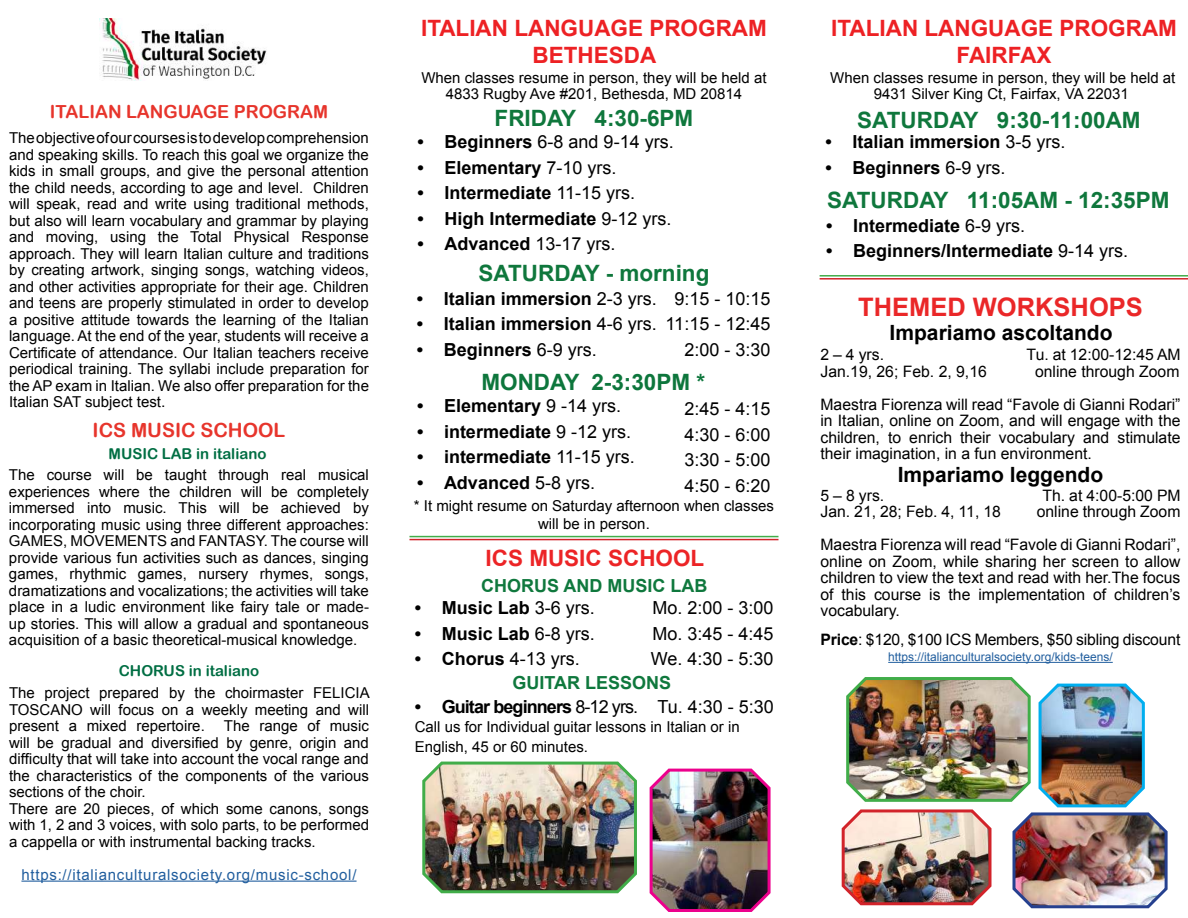
<style>
.page{position:relative;width:1188px;height:918px;background:#fff}
.page>*{position:absolute;margin:0;border:0;box-sizing:border-box;transform-origin:0 0}
.t1{font:700 25.5px "Arial";color:#ea2728}
.t2{font:700 22.5px "Arial";color:#0f773c}
.t3{font:700 22.5px/27px "Arial";color:#ed2124;text-align:center}
.t4{font:700 22.5px "Arial";color:#0d763c}
.t5{font:700 22.5px "Arial";color:#ec2426}
.t6{font:700 21px "Arial";color:#000}
.t7{font:19.5px "Arial Rounded MT Bold";color:#e7352c}
.t8{font:700 18px "Arial";color:#000}
.t9{font:18px/25.5px "Arial";color:#000;text-align:justify}
.t10{font:700 18px "Arial";color:#0f783d}
.t11{font:700 18px "Arial";letter-spacing:-.05em;color:#000}
.t12{font:18px "Arial Rounded MT Bold";color:#e7352c}
.t13{font:15.75px/16.5px "Arial";color:#000;text-align:right}
.t14{font:15px/16.5px "Arial";color:#000;text-align:justify}
.t15{font:15px "Arial";letter-spacing:.05em;color:#215e9e}
.t16{font:15px "Arial Rounded MT Bold";color:#006e43}
.t17{font:12px "Arial";color:#215e9e}
.s1{font-size:15.75px}
.s2{font-weight:700}
.s3{font-weight:400}
</style>
<div class="page">
<img style="left:100px;top:18px;width:167px;height:63px">
<img style="left:841px;top:677px;width:327px;height:232px">
<img style="left:422px;top:761px;width:215px;height:133px">
<hr style="left:820px;top:278px;width:368px;height:2px;background:#d2232a">
<hr style="left:820px;top:275px;width:368px;height:2px;background:#41ad49">
<hr style="left:888px;top:662px;width:225px;height:1px;background:#215e9e">
<hr style="left:410px;top:539px;width:368px;height:1px;background:#d2232a">
<hr style="left:410px;top:536px;width:368px;height:1px;background:#41ad49">
<hr style="left:21px;top:881px;width:336px;height:1px;background:#215e9e">
<img style="left:649px;top:768px;width:122px;height:144px">
<p class="t12" style="left:50px;top:101px;width:280px">ITALIAN LANGUAGE PROGRAM</p>
<p class="t14" style="left:9px;top:130px;width:362px">The objective of our courses is to develop comprehension and speaking skills. To reach this goal we organize the kids in small groups, and give the personal attention the child needs, according to age and level. Children will speak, read and write using traditional methods, but also will learn vocabulary and grammar by playing and moving, using the Total Physical Response approach. They will learn Italian culture and traditions by creating artwork, singing songs, watching videos, and other activities appropriate for their age. Children and teens are properly stimulated in order to develop a positive attitude towards the learning of the Italian language. At the end of the year, students will receive a Certificate of attendance. Our Italian teachers receive periodical training. The syllabi include preparation for the AP exam in Italian. We also offer preparation for the Italian SAT subject test<span class="s1">.</span></p>
<h3 class="t7" style="left:93px;top:419px;width:194px">ICS MUSIC SCHOOL</h3>
<p class="t16" style="left:109px;top:445px;width:159px">MUSIC LAB in italiano</p>
<p class="t14" style="left:9px;top:467px;width:362px">The course will be taught through real musical experiences where the children will be completely immersed into music. This will be achieved by incorporating music using three different approaches:<br>GAMES, MOVEMENTS and FANTASY. The course will provide various fun activities such as dances, singing games, rhythmic games, nursery rhymes, songs, dramatizations and vocalizations; the activities will take place in a ludic environment like fairy tale or made&shy;up stories. This will allow a gradual and spontaneous acquisition of a basic theoretical-musical knowledge.</p>
<p class="t16" style="left:119px;top:662px;width:142px">CHORUS in italiano</p>
<p class="t14" style="left:9px;top:685px;width:362px">The project prepared by the choirmaster FELICIA TOSCANO will focus on a weekly meeting and will present a mixed repertoire.</p>
<p class="t14" style="left:9px;top:718px;width:362px;text-align:left;text-indent:215px">The range of music will be gradual and diversified by genre, origin and difficulty that will take into account the vocal range and the characteristics of the components of the various sections of the choir.<br>There are 20 pieces, of which some canons, songs with 1, 2 and 3 voices, with solo parts, to be performed a cappella or with instrumental backing tracks.</p>
<p class="t15" style="left:21px;top:864px;width:337px">https://italianculturalsociety.org/music-school/</p>
<h2 class="t3" style="left:421px;top:15px;width:347px">ITALIAN LANGUAGE PROGRAM<br>BETHESDA</h2>
<p class="t14" style="left:421px;top:70px;width:347px">When classes resume in person, they will be held at</p>
<p class="t14" style="left:446px;top:86px;width:298px">4833 Rugby Ave #201, Bethesda, MD 20814</p>
<h2 class="t2" style="left:495px;top:104px;width:200px">FRIDAY 4:30-6PM</h2>
<p class="t9" style="left:418px;top:129px;width:258px"><span class="s2">• Beginners</span> 6-8 and 9-14 yrs.</p>
<p class="t8" style="left:418px;top:156px;width:201px">• Elementary <span class="s3">7-10 yrs.</span></p>
<p class="t8" style="left:418px;top:181px;width:219px">• Intermediate <span class="s3">11-15 yrs.</span></p>
<p class="t8" style="left:418px;top:207px;width:256px">• High Intermediate <span class="s3">9-12 yrs.</span></p>
<p class="t8" style="left:418px;top:232px;width:200px">• Advanced <span class="s3">13-17 yrs.</span></p>
<p class="t8" style="left:417px;top:286px;width:242px">• Italian immersion <span class="s3">2-3 yrs.</span></p>
<p class="t8" style="left:417px;top:312px;width:242px">• Italian immersion <span class="s3">4-6 yrs.</span></p>
<p class="t8" style="left:417px;top:337px;width:182px">• Beginners <span class="s3">6-9 yrs.</span></p>
<h2 class="t2" style="left:479px;top:258px;width:232px">SATURDAY - morning</h2>
<p class="t9" style="left:666px;top:286px;width:106px;text-align:right">9:15 - 10:15<br>11:15 - 12:45<br>2:00 - 3:30</p>
<h2 class="t4" style="left:481px;top:368px;width:225px">MONDAY 2-3:30PM *</h2>
<p class="t8" style="left:417px;top:394px;width:206px">• Elementary <span class="s3">9 -14 yrs.</span></p>
<p class="t8" style="left:417px;top:420px;width:216px">• intermediate <span class="s3">9 -12 yrs.</span></p>
<p class="t8" style="left:417px;top:445px;width:219px">• intermediate <span class="s3">11-15 yrs.</span></p>
<p class="t8" style="left:417px;top:471px;width:180px">• Advanced <span class="s3">5-8 yrs.</span></p>
<p class="t9" style="left:684px;top:396px;width:88px">2:45 - 4:15<br>4:30 - 6:00<br>3:30 - 5:00<br>4:50 - 6:20</p>
<p class="t14" style="left:414px;top:496px;width:362px;line-height:18px;text-align:center">* It might resume on Saturday afternoon when classes will be in person.</p>
<h2 class="t5" style="left:486px;top:544px;width:220px">ICS MUSIC SCHOOL</h2>
<p class="t10" style="left:481px;top:574px;width:228px">CHORUS AND MUSIC LAB</p>
<p class="t9" style="left:651px;top:595px;width:124px">Mo. 2:00 - 3:00<br>Mo. 3:45 - 4:45<br>We. 4:30 - 5:30</p>
<p class="t10" style="left:513px;top:671px;width:160px">GUITAR LESSONS</p>
<p class="t11" style="left:415px;top:694px;width:225px">• Guitar beginners <span class="s3">8-12 yrs.</span></p>
<p class="t14" style="left:415px;top:717px;width:327px;line-height:19.5px">Call us for Individual guitar lessons in Italian or in<br>English, 45 or 60 minutes.</p>
<p class="t8" style="left:415px;top:596px;width:182px">• Music Lab <span class="s3">3-6 yrs.</span></p>
<p class="t8" style="left:415px;top:621px;width:182px">• Music Lab <span class="s3">6-8 yrs.</span></p>
<p class="t9" style="left:415px;top:646px;width:167px"><span class="s2">• Chorus</span> 4-13 yrs.</p>
<p class="t9" style="left:658px;top:694px;width:118px">Tu. 4:30 - 5:30</p>
<h2 class="t3" style="left:831px;top:15px;width:347px">ITALIAN LANGUAGE PROGRAM<br>FAIRFAX</h2>
<p class="t14" style="left:830px;top:70px;width:347px">When classes resume in person, they will be held at</p>
<p class="t14" style="left:874px;top:86px;width:256px">9431 Silver King Ct, Fairfax, VA 22031</p>
<h2 class="t2" style="left:857px;top:105px;width:285px">SATURDAY 9:30-11:00AM</h2>
<p class="t8" style="left:826px;top:130px;width:242px">• Italian immersion <span class="s3">3-5 yrs.</span></p>
<p class="t8" style="left:826px;top:156px;width:182px">• Beginners <span class="s3">6-9 yrs.</span></p>
<h2 class="t2" style="left:827px;top:186px;width:344px">SATURDAY 11:05AM - 12:35PM</h2>
<p class="t8" style="left:826px;top:214px;width:201px">• Intermediate <span class="s3">6-9 yrs.</span></p>
<p class="t8" style="left:826px;top:239px;width:304px">• Beginners/Intermediate <span class="s3">9-14 yrs.</span></p>
<h1 class="t1" style="left:858px;top:290px;width:286px">THEMED WORKSHOPS</h1>
<p class="t13" style="left:820px;top:346px;width:65px">2 – 4 yrs.</p>
<p class="t13" style="left:1027px;top:346px;width:156px">Tu. at 12:00-12:45 AM</p>
<p class="t13" style="left:820px;top:363px;width:168px">Jan.19, 26; Feb. 2, 9,16</p>
<h3 class="t6" style="left:890px;top:319px;width:224px">Impariamo ascoltando</h3>
<p class="t13" style="left:820px;top:355px;width:361px;line-height:33px">online through Zoom<br>Maestra Fiorenza will read “Favole di Gianni Rodari”</p>
<p class="t13" style="left:820px;top:412px;width:362px;text-align:justify">in Italian, online on Zoom, and will engage with the children, to enrich their vocabulary and stimulate their imagination, in a fun environment.</p>
<h3 class="t6" style="left:898px;top:461px;width:207px">Impariamo leggendo</h3>
<p class="t13" style="left:820px;top:487px;width:65px">5 – 8 yrs.</p>
<p class="t13" style="left:1042px;top:487px;width:140px">Th. at 4:00-5:00 PM</p>
<p class="t13" style="left:820px;top:503px;width:182px">Jan. 21, 28; Feb. 4, 11, 18</p>
<p class="t13" style="left:820px;top:495px;width:361px;line-height:33px">online through Zoom<br>Maestra Fiorenza will read “Favole di Gianni Rodari”,</p>
<p class="t13" style="left:820px;top:553px;width:362px;text-align:justify">online on Zoom, while sharing her screen to allow children to view the text and read with her.The focus of this course is the implementation of children’s vocabulary.</p>
<p class="t13" style="left:820px;top:631px;width:361px"><span class="s2">Price</span>: $120, $100 ICS Members, $50 sibling discount</p>
<p class="t17" style="left:888px;top:649px;width:226px">https://italianculturalsociety.org/kids-teens/</p>
</div>
